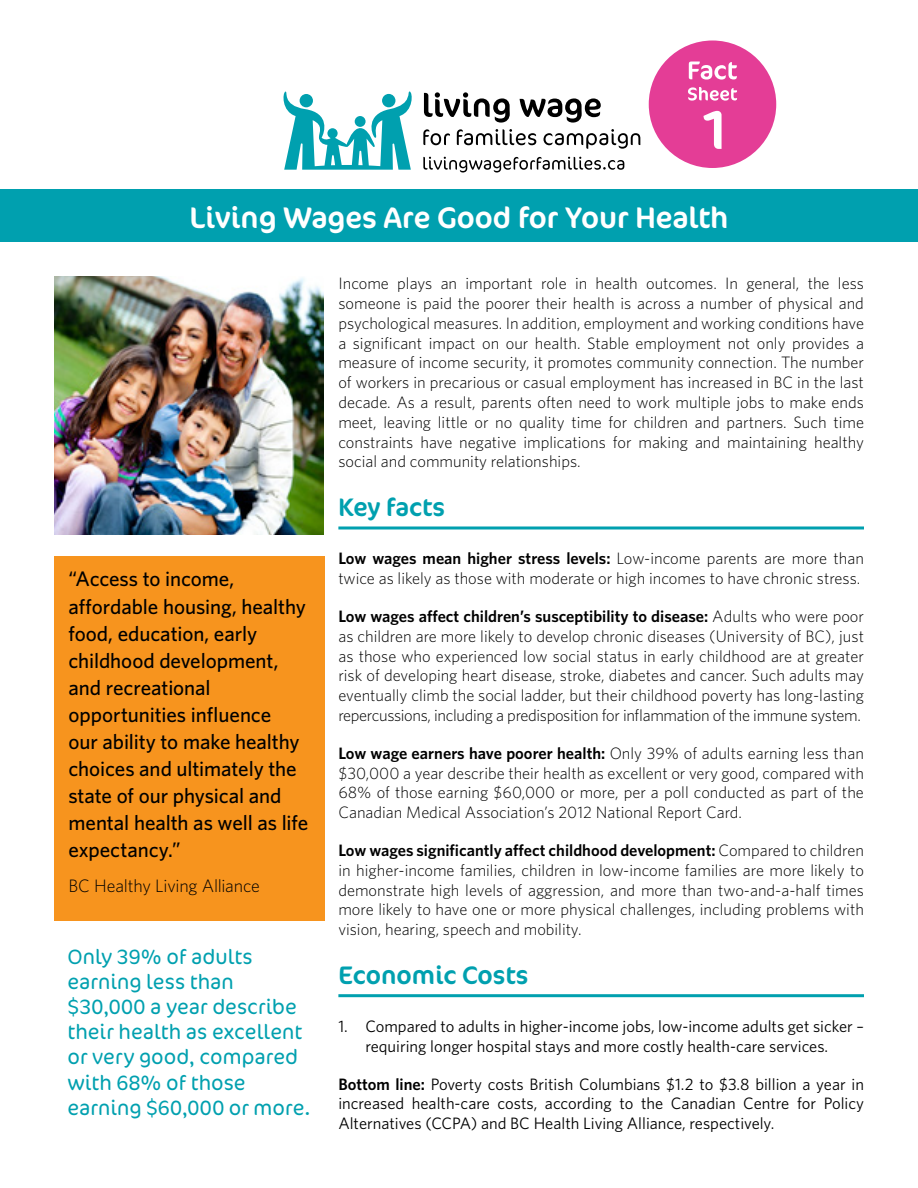
<style>
.page{position:relative;width:918px;height:1188px;background:#fff}
.page>*{position:absolute;margin:0;border:0;box-sizing:border-box;transform-origin:0 0}
.t1{font:55.5px "Cocon OT";color:#fff}
.t2{font:30px "Cocon OT";color:#fff}
.t3{font:25.5px "Cocon OT";color:#00a0af}
.t4{font:500 21px/27px "Whitney";letter-spacing:-.005em;color:#000}
.t5{font:300 21px/25.2px "Cocon OT";color:#00a0af}
.t6{font:300 18px "Whitney";letter-spacing:-.01em;color:#000}
.t7{font:300 16.5px/19.8px "Whitney";color:#000;text-align:justify}
.t8{font:16.5px/19.8px "Whitney";color:#000;text-align:center}
.s1{font-weight:600}
</style>
<div class="page">
<hr style="left:338px;top:526px;width:526px;height:3px;background:#00a0af">
<hr style="left:338px;top:994px;width:526px;height:3px;background:#00a0af">
<div style="left:55px;top:556px;width:270px;height:364px;background:#f7941e"></div>
<img style="left:54px;top:276px;width:270px;height:259px">
<svg style="left:424px;top:92px;width:86px;height:31px"></svg>
<svg style="left:520px;top:98px;width:81px;height:25px"></svg>
<svg style="left:423px;top:129px;width:27px;height:16px"></svg>
<svg style="left:457px;top:129px;width:79px;height:16px"></svg>
<svg style="left:544px;top:129px;width:96px;height:20px"></svg>
<svg style="left:284px;top:92px;width:128px;height:78px"></svg>
<svg style="left:423px;top:157px;width:201px;height:15px"></svg>
<div style="left:649px;top:40px;width:127px;height:128px;background:#e43d96;border-radius:50%"></div>
<div style="left:0;top:190px;width:918px;height:52px;background:#00a0af"></div>
<svg style="left:688px;top:87px;width:49px;height:14px"></svg>
<svg style="left:689px;top:62px;width:48px;height:18px"></svg>
<h1 class="t1" style="left:696px;top:97px;width:34px">1</h1>
<h2 class="t2" style="left:189px;top:200px;width:541px">Living Wages Are Good for Your Health</h2>
<p class="t4" style="left:68px;top:565px;width:241px">“Access to income, affordable housing, healthy food, education, early childhood development, and recreational opportunities influence<br>our ability to make healthy choices and ultimately the state of our physical and mental health as well as life expectancy.”</p>
<p class="t6" style="left:68px;top:874px;width:193px">BC Healthy Living Alliance</p>
<p class="t5" style="left:68px;top:944px;width:244px">Only 39% of adults earning less than $30,000 a year describe their health as excellent or very good, compared with 68% of those earning $60,000 or more.</p>
<p class="t7" style="left:338px;top:273px;width:527px">Income plays an important role in health outcomes. In general, the less someone is paid the poorer their health is across a number of physical and psychological measures. In addition, employment and working conditions have a significant impact on our health. Stable employment not only provides a measure of income security, it promotes community connection. The number of workers in precarious or casual employment has increased in BC in the last decade. As a result, parents often need to work multiple jobs to make ends meet, leaving little or no quality time for children and partners. Such time constraints have negative implications for making and maintaining healthy social and community relationships.</p>
<h3 class="t3" style="left:338px;top:492px;width:108px">Key facts</h3>
<p class="t7" style="left:338px;top:548px;width:527px"><span class="s1">Low wages mean higher stress levels:</span> Low-income parents are more than twice as likely as those with moderate or high incomes to have chronic stress.</p>
<p class="t7" style="left:338px;top:606px;width:527px"><span class="s1">Low wages affect children’s susceptibility to disease:</span> Adults who were poor as children are more likely to develop chronic diseases (University of BC), just as those who experienced low social status in early childhood are at greater risk of developing heart disease, stroke, diabetes and cancer. Such adults may eventually climb the social ladder, but their childhood poverty has long-lasting repercussions, including a predisposition for inflammation of the immune system.</p>
<p class="t7" style="left:338px;top:743px;width:527px"><span class="s1">Low wage earners have poorer health:</span> Only 39% of adults earning less than $30,000 a year describe their health as excellent or very good, compared with 68% of those earning $60,000 or more, per a poll conducted as part of the Canadian Medical Association’s 2012 National Report Card.</p>
<p class="t7" style="left:338px;top:840px;width:527px"><span class="s1">Low wages significantly affect childhood development:</span> Compared to children in higher-income families, children in low-income families are more likely to demonstrate high levels of aggression, and more than two-and-a-half times more likely to have one or more physical challenges, including problems with vision, hearing, speech and mobility.</p>
<h3 class="t3" style="left:338px;top:960px;width:191px">Economic Costs</h3>
<p class="t8" style="left:338px;top:1016px;width:527px">1. Compared to adults in higher-income jobs, low-income adults get sicker – requiring longer hospital stays and more costly health-care services.</p>
<p class="t8" style="left:338px;top:1074px;width:527px;text-align:justify"><span class="s1">Bottom line:</span> Poverty costs British Columbians $1.2 to $3.8 billion a year in increased health-care costs, according to the Canadian Centre for Policy Alternatives (CCPA) and BC Health Living Alliance, respectively.</p>
</div>
